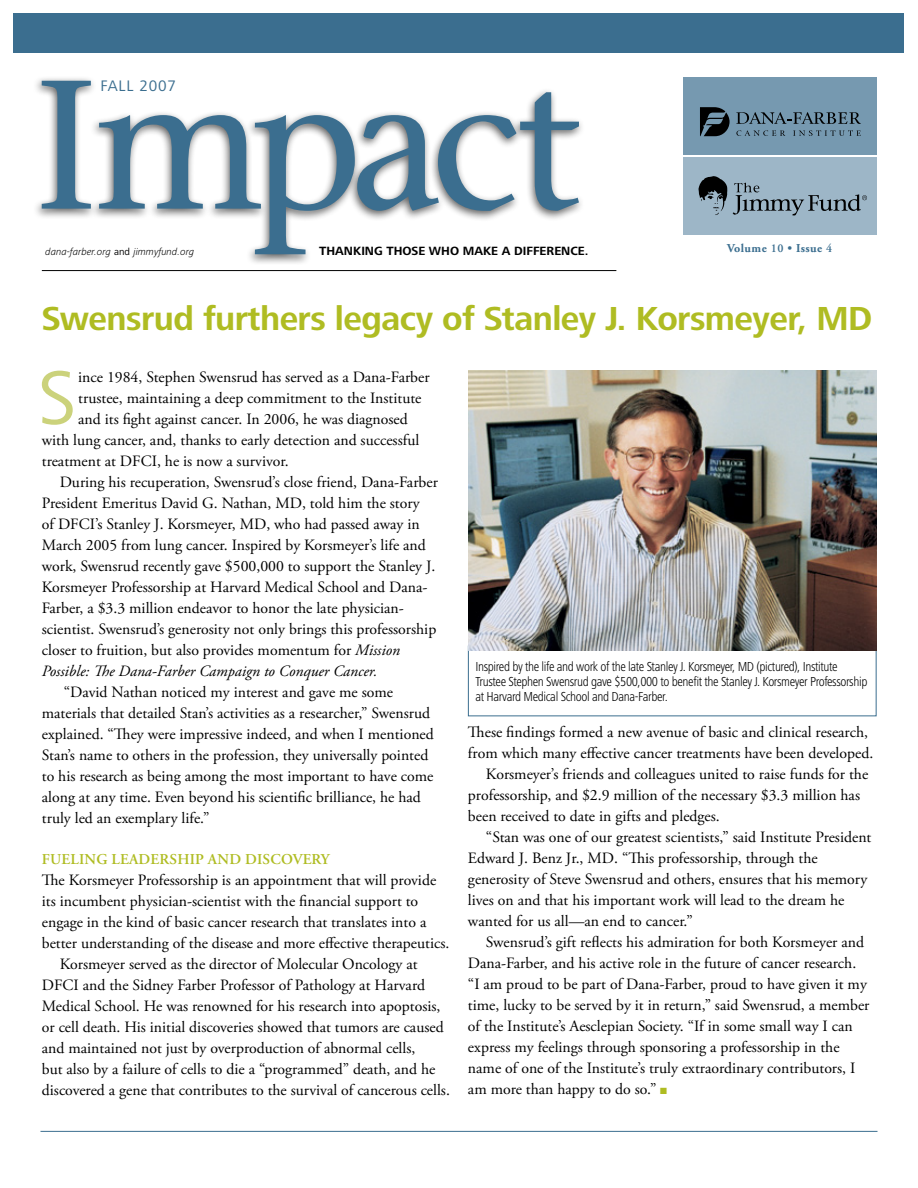
<style>
.page{position:relative;width:918px;height:1188px;background:#fff}
.page>*{position:absolute;margin:0;border:0;box-sizing:border-box;transform-origin:0 0}
.t1{font:182.7px "Stone Serif";letter-spacing:-.065em;color:#3b6e8f}
.t2{font:78.75px "Frutiger Next LT";color:#cbd27b}
.t3{font:700 34.5px "Frutiger Next LT";letter-spacing:-.015em;color:#afbc22}
.t4{font:15.75px/21px "Adobe Garamond Pro";color:#000}
.t5{font:italic 15.75px "Adobe Garamond Pro";color:#000}
.t6{font:15.75px "Frutiger Next LT";letter-spacing:.05em;color:#3b6e8f}
.t7{font:600 15px "Adobe Garamond Pro";letter-spacing:.015em;color:#afbc22}
.t8{font:300 condensed 13.5px/15px "Frutiger Next LT";letter-spacing:-.03em;color:#000}
.t9{font:700 12.45px "Frutiger Next LT";color:#000}
.t10{font:700 12px "Adobe Garamond Pro";letter-spacing:.04em;color:#3b6e8f}
.t11{font:italic 300 10.2px "Frutiger Next LT";color:#000}
.s1{font-weight:400;font-style:normal}
.s2{font-weight:600}
.s3{font-style:italic}
.s4{color:#afbc22}
</style>
<div class="page">
<hr style="left:40px;top:1131px;width:838px;height:1px;background:#3b6e8f">
<div style="left:14px;top:14px;width:890px;height:39px;background:#3b6e8f"></div>
<hr style="left:42px;top:270px;width:574px;height:1px;background:#000">
<div style="left:32px;top:75px;width:553px;height:190px;background:#000;opacity:.63"></div>
<div style="left:683px;top:77px;width:193px;height:78px;background:#7699b0"></div>
<svg style="left:700px;top:107px;width:30px;height:29px"></svg>
<svg style="left:736px;top:130px;width:49px;height:6px"></svg>
<svg style="left:793px;top:130px;width:68px;height:6px"></svg>
<svg style="left:736px;top:112px;width:125px;height:12px"></svg>
<div style="left:683px;top:158px;width:193px;height:77px;background:#9db6c7"></div>
<svg style="left:733px;top:183px;width:134px;height:32px"></svg>
<svg style="left:699px;top:176px;width:28px;height:39px"></svg>
<img style="left:468px;top:370px;width:408px;height:281px">
<p class="t6" style="left:100px;top:77px;width:77px">FALL 2007</p>
<h1 class="t1" style="left:34px;top:37px;width:550px">Impact</h1>
<p class="t11" style="left:45px;top:246px;width:150px">dana-farber.org <span class="s1">and</span> jimmyfund.org</p>
<p class="t9" style="left:319px;top:244px;width:271px">THANKING THOSE WHO MAKE A DIFFERENCE.</p>
<p class="t10" style="left:727px;top:241px;width:107px">Volume <span class="s2">10 •</span> Issue <span class="s2">4</span></p>
<h3 class="t3" style="left:42px;top:299px;width:832px">Swensrud furthers legacy of Stanley J. Korsmeyer, MD</h3>
<h2 class="t2" style="left:38px;top:354px;width:40px">S</h2>
<p class="t4" style="left:78px;top:367px;width:353px">ince 1984, Stephen Swensrud has served as a Dana-Farber</p>
<p class="t4" style="left:78px;top:388px;width:345px">trustee, maintaining a deep commitment to the Institute</p>
<p class="t4" style="left:78px;top:409px;width:331px">and its fight against cancer. In 2006, he was diagnosed</p>
<p class="t4" style="left:42px;top:430px;width:379px">with lung cancer, and, thanks to early detection and successful</p>
<p class="t4" style="left:42px;top:451px;width:248px">treatment at DFCI, he is now a survivor.</p>
<p class="t4" style="left:60px;top:472px;width:380px">During his recuperation, Swensrud’s close friend, Dana-Farber</p>
<p class="t4" style="left:42px;top:493px;width:379px">President Emeritus David G. Nathan, MD, told him the story</p>
<p class="t4" style="left:42px;top:514px;width:379px">of DFCI’s Stanley J. Korsmeyer, MD, who had passed away in</p>
<p class="t4" style="left:42px;top:535px;width:386px">March 2005 from lung cancer. Inspired by Korsmeyer’s life and</p>
<p class="t4" style="left:42px;top:556px;width:395px">work, Swensrud recently gave $500,000 to support the Stanley J.</p>
<p class="t4" style="left:42px;top:577px;width:387px">Korsmeyer Professorship at Harvard Medical School and Dana-</p>
<p class="t4" style="left:42px;top:598px;width:363px">Farber, a $3.3 million endeavor to honor the late physician-</p>
<p class="t4" style="left:42px;top:619px;width:396px">scientist. Swensrud’s generosity not only brings this professorship</p>
<p class="t4" style="left:42px;top:640px;width:360px">closer to fruition, but also provides momentum for <span class="s3">Mission</span></p>
<p class="t5" style="left:42px;top:661px;width:337px">Possible: The Dana-Farber Campaign to Conquer Cancer.</p>
<p class="t4" style="left:42px;top:682px;width:394px;text-indent:22px">“David Nathan noticed my interest and gave me some materials that detailed Stan’s activities as a researcher,” Swensrud explained. “They were impressive indeed, and when I mentioned Stan’s name to others in the profession, they universally pointed to his research as being among the most important to have come along at any time. Even beyond his scientific brilliance, he had truly led an exemplary life.”</p>
<p class="t7" style="left:42px;top:851px;width:289px">FUELING LEADERSHIP AND DISCOVERY</p>
<p class="t4" style="left:42px;top:870px;width:396px">The Korsmeyer Professorship is an appointment that will provide</p>
<p class="t4" style="left:42px;top:891px;width:378px">its incumbent physician-scientist with the financial support to</p>
<p class="t4" style="left:42px;top:912px;width:386px">engage in the kind of basic cancer research that translates into a</p>
<p class="t4" style="left:42px;top:933px;width:409px">better understanding of the disease and more effective therapeutics.</p>
<p class="t4" style="left:60px;top:954px;width:359px">Korsmeyer served as the director of Molecular Oncology at</p>
<p class="t4" style="left:42px;top:975px;width:385px">DFCI and the Sidney Farber Professor of Pathology at Harvard</p>
<p class="t4" style="left:42px;top:996px;width:400px">Medical School. He was renowned for his research into apoptosis,</p>
<p class="t4" style="left:42px;top:1017px;width:403px">or cell death. His initial discoveries showed that tumors are caused</p>
<p class="t4" style="left:42px;top:1038px;width:375px">and maintained not just by overproduction of abnormal cells,</p>
<p class="t4" style="left:42px;top:1059px;width:395px">but also by a failure of cells to die a “programmed” death, and he</p>
<p class="t4" style="left:42px;top:1080px;width:410px">discovered a gene that contributes to the survival of cancerous cells.</p>
<p class="t8" style="left:476px;top:659px;width:393px">Inspired by the life and work of the late Stanley J. Korsmeyer, MD (pictured), Institute<br>Trustee Stephen Swensrud gave $500,000 to benefit the Stanley J. Korsmeyer Professorship at Harvard Medical School and Dana-Farber.</p>
<p class="t4" style="left:468px;top:722px;width:402px">These findings formed a new avenue of basic and clinical research,</p>
<p class="t4" style="left:468px;top:743px;width:407px">from which many effective cancer treatments have been developed.</p>
<p class="t4" style="left:486px;top:764px;width:384px">Korsmeyer’s friends and colleagues united to raise funds for the</p>
<p class="t4" style="left:468px;top:785px;width:394px">professorship, and $2.9 million of the necessary $3.3 million has</p>
<p class="t4" style="left:468px;top:806px;width:253px">been received to date in gifts and pledges.</p>
<p class="t4" style="left:486px;top:827px;width:387px">“Stan was one of our greatest scientists,” said Institute President</p>
<p class="t4" style="left:468px;top:848px;width:351px">Edward J. Benz Jr., MD. “This professorship, through the</p>
<p class="t4" style="left:468px;top:869px;width:401px">generosity of Steve Swensrud and others, ensures that his memory</p>
<p class="t4" style="left:468px;top:890px;width:378px">lives on and that his important work will lead to the dream he</p>
<p class="t4" style="left:468px;top:911px;width:226px">wanted for us all—an end to cancer.”</p>
<p class="t4" style="left:486px;top:932px;width:380px">Swensrud’s gift reflects his admiration for both Korsmeyer and</p>
<p class="t4" style="left:468px;top:953px;width:390px">Dana-Farber, and his active role in the future of cancer research.</p>
<p class="t4" style="left:468px;top:974px;width:400px">“I am proud to be part of Dana-Farber, proud to have given it my</p>
<p class="t4" style="left:468px;top:995px;width:403px">time, lucky to be served by it in return,” said Swensrud, a member</p>
<p class="t4" style="left:468px;top:1016px;width:386px">of the Institute’s Aesclepian Society. “If in some small way I can</p>
<p class="t4" style="left:468px;top:1037px;width:373px">express my feelings through sponsoring a professorship in the</p>
<p class="t4" style="left:468px;top:1058px;width:389px">name of one of the Institute’s truly extraordinary contributors, I</p>
<p class="t4" style="left:468px;top:1079px;width:200px">am more than happy to do so.” <span class="s4">■</span></p>
</div>
